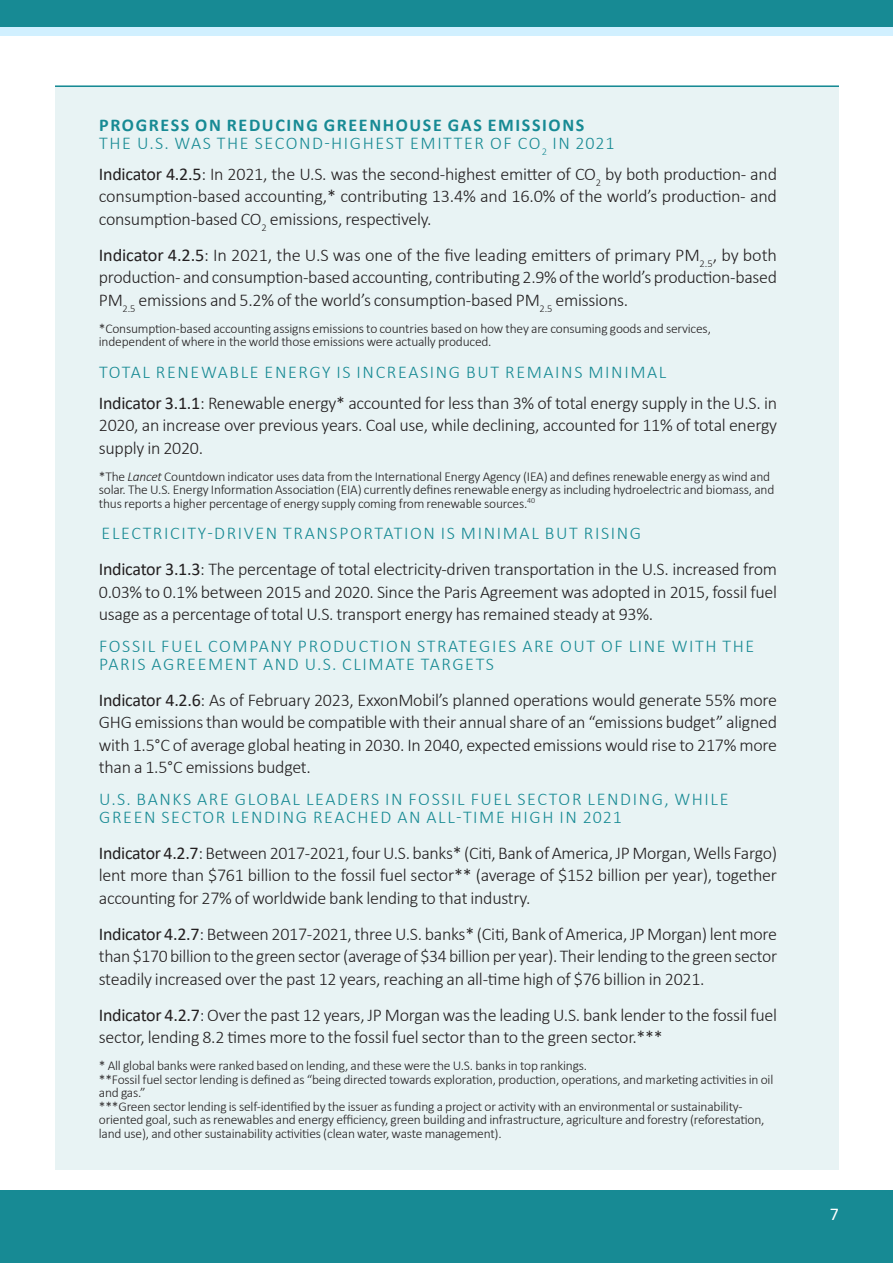
<style>
.page{position:relative;width:893px;height:1263px;background:#fff}
.page>*{position:absolute;margin:0;border:0;box-sizing:border-box;transform-origin:0 0}
.Body{font:300 18px/22.5px "Calibri";letter-spacing:-.015em;color:#231f20;text-align:justify}
.Footnote{font:300 18px/18px "Calibri";letter-spacing:.09em;color:#178a94}
.H4{font:300 18px "Calibri";letter-spacing:.09em;color:#178a94}
.Table_subhead{font:700 18px "Calibri";letter-spacing:.09em;color:#178a94}
.t1{font:18px "Calibri";color:#fff}
.Footnote-2{font:300 13.5px/13.5px "Calibri";letter-spacing:-.015em;color:#231f20}
.s1{font-weight:400}
.s2{font-style:italic}
</style>
<div class="page">
<div style="left:0;top:0;width:893px;height:27px;background:#178a94"></div>
<div style="left:0;top:27px;width:893px;height:9px;background:#d1f0ff"></div>
<div style="left:0;top:1191px;width:893px;height:72px;background:#178a94"></div>
<div style="left:55px;top:85px;width:784px;height:1085px;background:#e8f3f4"></div>
<hr style="left:55px;top:85px;width:784px;height:2px;background:#178a94">
<p class="Table_subhead" style="left:99px;top:112px;width:487px">PROGRESS ON REDUCING GREENHOUSE GAS EMISSIONS</p>
<h3 class="H4" style="left:99px;top:131px;width:517px">THE U.S. WAS THE SECOND-HIGHEST EMITTER OF CO<sub>2</sub> IN 2021</h3>
<p class="Body" style="left:99px;top:162px;width:680px"><span class="s1">Indicator 4.2.5</span>: In 2021, the U.S. was the second-highest emitter of CO<sub>2</sub> by both production- and consumption-based accounting,* contributing 13.4% and 16.0% of the world’s production- and consumption-based CO<sub>2</sub> emissions, respectively.</p>
<p class="Body" style="left:99px;top:243px;width:680px"><span class="s1">Indicator 4.2.5</span>: In 2021, the U.S was one of the five leading emitters of primary PM<sub>2.5</sub>, by both production- and consumption-based accounting, contributing 2.9% of the world’s production-based PM<sub>2.5</sub> emissions and 5.2% of the world’s consumption-based PM<sub>2.5</sub> emissions.</p>
<p class="Footnote-2" style="left:99px;top:321px;width:614px">*Consumption-based accounting assigns emissions to countries based on how they are consuming goods and services, independent of where in the world those emissions were actually produced.</p>
<h3 class="H4" style="left:99px;top:360px;width:569px">TOTAL RENEWABLE ENERGY IS INCREASING BUT REMAINS MINIMAL</h3>
<p class="Body" style="left:99px;top:391px;width:680px"><span class="s1">Indicator 3.1.1</span>: Renewable energy* accounted for less than 3% of total energy supply in the U.S. in 2020, an increase over previous years. Coal use, while declining, accounted for 11% of total energy supply in 2020.</p>
<p class="Footnote-2" style="left:99px;top:469px;width:677px">*The <span class="s2">Lancet</span> Countdown indicator uses data from the International Energy Agency (IEA) and defines renewable energy as wind and solar. The U.S. Energy Information Association (EIA) currently defines renewable energy as including hydroelectric and biomass, and thus reports a higher percentage of energy supply coming from renewable sources.<sup>40</sup></p>
<p class="Footnote" style="left:102px;top:524px;width:541px">ELECTRICITY-DRIVEN TRANSPORTATION IS MINIMAL BUT RISING</p>
<p class="Body" style="left:99px;top:558px;width:680px"><span class="s1">Indicator 3.1.3</span>: The percentage of total electricity-driven transportation in the U.S. increased from 0.03% to 0.1% between 2015 and 2020. Since the Paris Agreement was adopted in 2015, fossil fuel usage as a percentage of total U.S. transport energy has remained steady at 93%.</p>
<p class="Footnote" style="left:99px;top:636px;width:657px">FOSSIL FUEL COMPANY PRODUCTION STRATEGIES ARE OUT OF LINE WITH THE<br>PARIS AGREEMENT AND U.S. CLIMATE TARGETS</p>
<p class="Body" style="left:99px;top:688px;width:680px"><span class="s1">Indicator 4.2.6</span>: As of February 2023, ExxonMobil’s planned operations would generate 55% more GHG emissions than would be compatible with their annual share of an “emissions budget” aligned with 1.5°C of average global heating in 2030. In 2040, expected emissions would rise to 217% more than a 1.5°C emissions budget.</p>
<p class="Footnote" style="left:99px;top:789px;width:631px">U.S. BANKS ARE GLOBAL LEADERS IN FOSSIL FUEL SECTOR LENDING, WHILE<br>GREEN SECTOR LENDING REACHED AN ALL-TIME HIGH IN 2021</p>
<p class="Body" style="left:99px;top:841px;width:680px"><span class="s1">Indicator 4.2.7</span>: Between 2017-2021, four U.S. banks* (Citi, Bank of America, JP Morgan, Wells Fargo) lent more than $761 billion to the fossil fuel sector** (average of $152 billion per year), together accounting for 27% of worldwide bank lending to that industry.</p>
<p class="Body" style="left:99px;top:922px;width:680px"><span class="s1">Indicator 4.2.7</span>: Between 2017-2021, three U.S. banks* (Citi, Bank of America, JP Morgan) lent more than $170 billion to the green sector (average of $34 billion per year). Their lending to the green sector steadily increased over the past 12 years, reaching an all-time high of $76 billion in 2021.</p>
<p class="Body" style="left:99px;top:1003px;width:680px"><span class="s1">Indicator 4.2.7</span>: Over the past 12 years, JP Morgan was the leading U.S. bank lender to the fossil fuel sector, lending 8.2 times more to the fossil fuel sector than to the green sector.***</p>
<p class="Footnote-2" style="left:99px;top:1059px;width:676px">* All global banks were ranked based on lending, and these were the U.S. banks in top rankings.<br>**Fossil fuel sector lending is defined as “being directed towards exploration, production, operations, and marketing activities in oil and gas.”<br>***Green sector lending is self-identified by the issuer as funding a project or activity with an environmental or sustainability&shy;oriented goal, such as renewables and energy efficiency, green building and infrastructure, agriculture and forestry (reforestation, land use), and other sustainability activities (clean water, waste management).</p>
<p class="t1" style="left:830px;top:1201px;width:11px">7</p>
</div>
